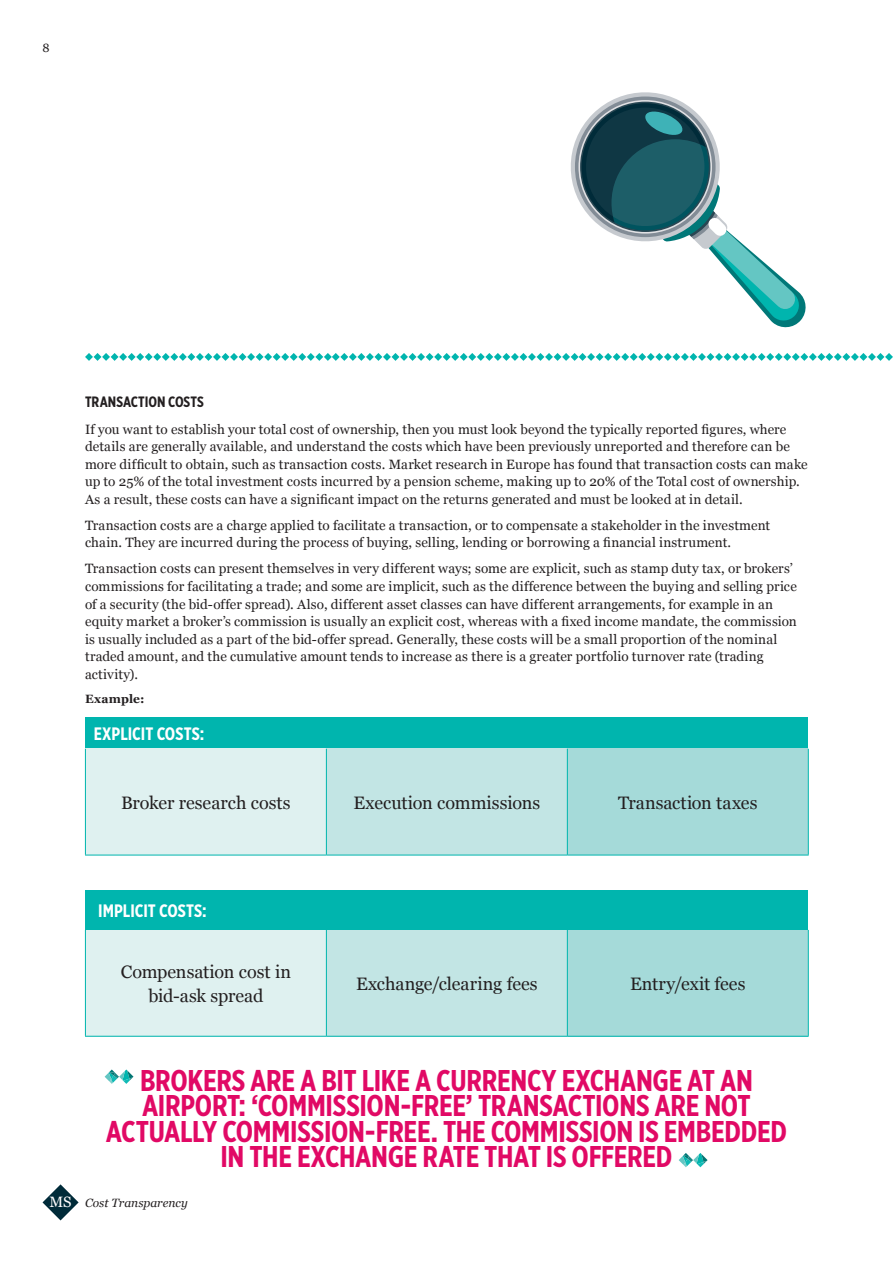
<style>
.page{position:relative;width:893px;height:1263px;background:#fff}
.page>*{position:absolute;margin:0;border:0;box-sizing:border-box;transform-origin:0 0}
.Body{font:700 30px/25.5px "Gotham X Narrow";letter-spacing:-.01em;color:#e10965;text-align:center}
.Body-2{font:18px/23.4px "Georgia";color:#231f20;text-align:center}
.Body-3{font:700 18px "Gotham X Narrow";color:#fff}
.Inline_heading{font:700 15px "Gotham X Narrow";color:#231f20}
.Body-4{font:13.5px/17.5px "Georgia";letter-spacing:.01em;color:#231f20}
.t1{font:italic 12px "Georgia";color:#231f20}
.t2{font:700 12px "Georgia";letter-spacing:.015em;color:#231f20}
.t3{font:12px "Georgia";color:#231f20}
.s1{font-style:normal;font-size:15px;color:#fff}
</style>
<div class="page">
<div style="left:85px;top:717px;width:723px;height:32px;background:#00b5ae"></div>
<div style="left:85px;top:749px;width:241px;height:106px;background:#dff1f0"></div>
<div style="left:326px;top:749px;width:241px;height:106px;background:#c2e5e4"></div>
<div style="left:567px;top:749px;width:241px;height:106px;background:#a5dad9"></div>
<hr style="left:85px;top:749px;width:1px;height:106px;background:#00b5ae">
<hr style="left:326px;top:749px;width:1px;height:106px;background:#00b5ae">
<hr style="left:567px;top:749px;width:1px;height:106px;background:#00b5ae">
<hr style="left:808px;top:749px;width:1px;height:106px;background:#00b5ae">
<hr style="left:85px;top:855px;width:241px;height:1px;background:#00b5ae">
<hr style="left:326px;top:855px;width:241px;height:1px;background:#00b5ae">
<hr style="left:567px;top:855px;width:242px;height:1px;background:#00b5ae">
<div style="left:85px;top:890px;width:723px;height:40px;background:#00b5ae"></div>
<div style="left:85px;top:930px;width:241px;height:106px;background:#dff1f0"></div>
<div style="left:326px;top:930px;width:241px;height:106px;background:#c2e5e4"></div>
<div style="left:567px;top:930px;width:241px;height:106px;background:#a5dad9"></div>
<hr style="left:85px;top:930px;width:1px;height:106px;background:#00b5ae">
<hr style="left:326px;top:930px;width:1px;height:106px;background:#00b5ae">
<hr style="left:567px;top:930px;width:1px;height:106px;background:#00b5ae">
<hr style="left:808px;top:930px;width:1px;height:106px;background:#00b5ae">
<hr style="left:85px;top:1036px;width:241px;height:1px;background:#00b5ae">
<hr style="left:326px;top:1036px;width:241px;height:1px;background:#00b5ae">
<hr style="left:567px;top:1036px;width:242px;height:1px;background:#00b5ae">
<svg style="left:85px;top:353px;width:808px;height:8px"></svg>
<svg style="left:679px;top:1153px;width:29px;height:14px"></svg>
<svg style="left:105px;top:1069px;width:29px;height:15px"></svg>
<svg style="left:570px;top:92px;width:236px;height:236px"></svg>
<svg style="left:43px;top:1184px;width:36px;height:36px"></svg>
<p class="t3" style="left:43px;top:41px;width:9px">8</p>
<p class="Inline_heading" style="left:85px;top:393px;width:120px">TRANSACTION COSTS</p>
<p class="Body-4" style="left:85px;top:420px;width:724px">If you want to establish your total cost of ownership, then you must look beyond the typically reported figures, where details are generally available, and understand the costs which have been previously unreported and therefore can be more difficult to obtain, such as transaction costs. Market research in Europe has found that transaction costs can make up to 25% of the total investment costs incurred by a pension scheme, making up to 20% of the Total cost of ownership.<br>As a result, these costs can have a significant impact on the returns generated and must be looked at in detail.</p>
<p class="Body-4" style="left:85px;top:516px;width:687px">Transaction costs are a charge applied to facilitate a transaction, or to compensate a stakeholder in the investment chain. They are incurred during the process of buying, selling, lending or borrowing a financial instrument.</p>
<p class="Body-4" style="left:85px;top:560px;width:713px">Transaction costs can present themselves in very different ways; some are explicit, such as stamp duty tax, or brokers’ commissions for facilitating a trade; and some are implicit, such as the difference between the buying and selling price of a security (the bid-offer spread). Also, different asset classes can have different arrangements, for example in an equity market a broker’s commission is usually an explicit cost, whereas with a fixed income mandate, the commission is usually included as a part of the bid-offer spread. Generally, these costs will be a small proportion of the nominal traded amount, and the cumulative amount tends to increase as there is a greater portfolio turnover rate (trading activity).</p>
<p class="t2" style="left:85px;top:692px;width:61px">Example:</p>
<p class="Body-3" style="left:94px;top:723px;width:112px">EXPLICIT COSTS:</p>
<p class="Body-2" style="left:121px;top:791px;width:171px">Broker research costs</p>
<p class="Body-2" style="left:354px;top:791px;width:188px">Execution commissions</p>
<p class="Body-2" style="left:618px;top:791px;width:141px">Transaction taxes</p>
<p class="Body-3" style="left:98px;top:900px;width:110px">IMPLICIT COSTS:</p>
<p class="Body-2" style="left:121px;top:960px;width:172px">Compensation cost in bid-ask spread</p>
<p class="Body-2" style="left:356px;top:972px;width:183px">Exchange/clearing fees</p>
<p class="Body-2" style="left:630px;top:972px;width:117px">Entry/exit fees</p>
<p class="Body" style="left:106px;top:1067px;width:683px">BROKERS ARE A BIT LIKE A CURRENCY EXCHANGE AT AN AIRPORT: ‘COMMISSION-FREE’ TRANSACTIONS ARE NOT ACTUALLY COMMISSION-FREE. THE COMMISSION IS EMBEDDED IN THE EXCHANGE RATE THAT IS OFFERED</p>
<p class="t1" style="left:49px;top:1196px;width:140px"><span class="s1">MS</span> Cost Transparency</p>
</div>
